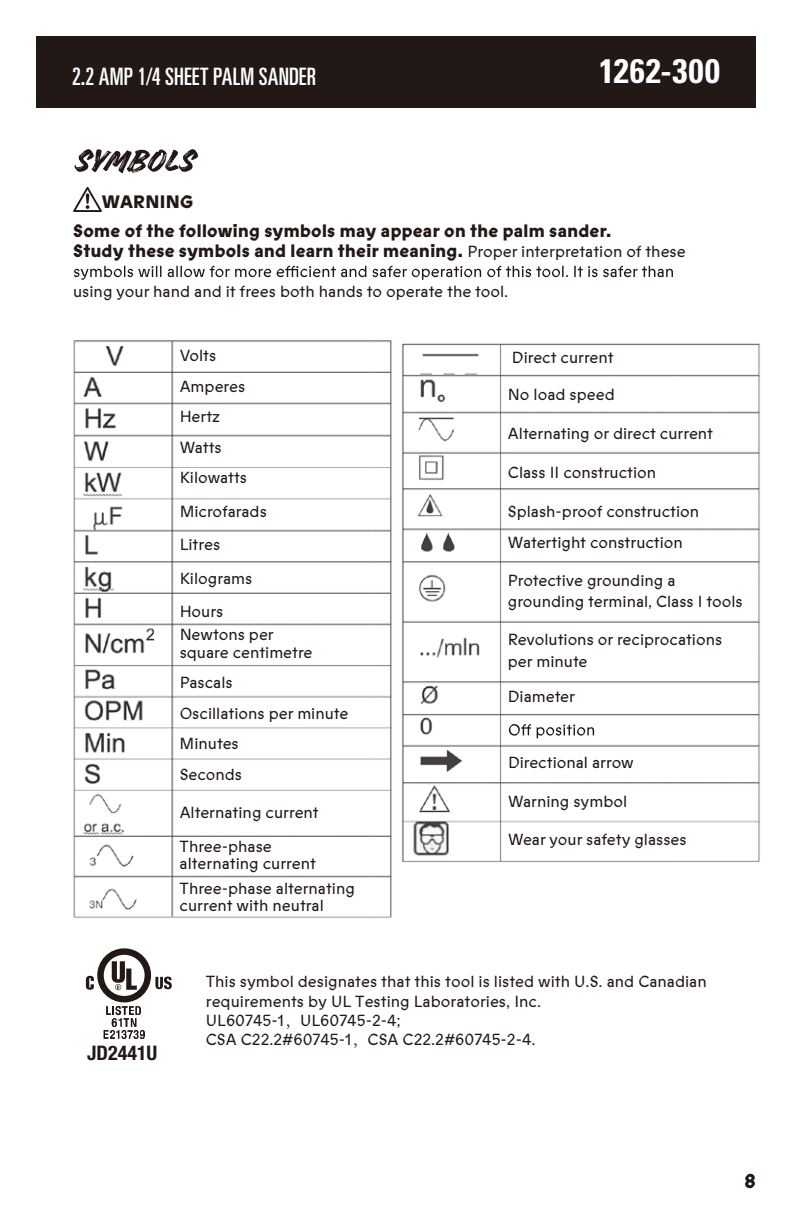
<style>
.page{position:relative;width:792px;height:1224px;background:#fff}
.page>*{position:absolute;margin:0;border:0;box-sizing:border-box;transform-origin:0 0}
.t1{font:700 condensed 34px "Univers LT Pro";letter-spacing:.03em;color:#fff}
.t2{font:24px "Univers LT Pro Ult Cond";letter-spacing:.01em;color:#fff}
.t3{font:700 condensed 20.2px "Helvetica Neue";color:#231815}
.t4{font:800 20px "Prophet";color:#221815}
.t5{font:800 18px/29px "Prophet";letter-spacing:.02em;color:#221815}
.t6{font:16px/30.4px "Prophet";color:#221815}
.s1{font-weight:400;font-size:16px}
.s2{font-family:"Adobe Song Std";font-weight:300}
</style>
<div class="page">
<div style="left:36px;top:36px;width:720px;height:72px;background:#221815"></div>
<img style="left:73px;top:340px;width:687px;height:647px">
<svg style="left:75px;top:149px;width:123px;height:24px"></svg>
<svg style="left:73px;top:187px;width:29px;height:25px"></svg>
<svg style="left:74px;top:266px;width:599px;height:14px"></svg>
<svg style="left:509px;top:724px;width:85px;height:14px"></svg>
<svg style="left:86px;top:948px;width:86px;height:91px"></svg>
<h2 class="t2" style="left:72px;top:60px;width:246px">2.2 AMP 1/4 SHEET PALM SANDER</h2>
<h1 class="t1" style="left:599px;top:50px;width:122px">1262-300</h1>
<p class="t5" style="left:73px;top:187px;width:540px;text-indent:29px">WARNING<br>Some of the following symbols may appear on the palm sander.</p>
<p class="t5" style="left:73px;top:236px;width:614px">Study these symbols and learn their meaning. <span class="s1">Proper interpretation of these</span></p>
<p class="t6" style="left:73px;top:276px;width:437px">using your hand and it frees both hands to operate the tool.</p>
<p class="t6" style="left:180px;top:341px;width:69px">Volts<br>Amperes<br>Hertz<br>Watts<br>Kilowatts</p>
<p class="t6" style="left:180px;top:494px;width:89px;line-height:33.6px">Microfarads<br>Litres<br>Kilograms<br>Hours</p>
<p class="t6" style="left:180px;top:625px;width:134px;line-height:18px">Newtons per square centimetre</p>
<p class="t6" style="left:180px;top:668px;width:170px">Pascals<br>Oscillations per minute<br>Minutes<br>Seconds</p>
<p class="t6" style="left:180px;top:796px;width:141px;line-height:33.6px">Alternating current<br>Three-phase</p>
<p class="t6" style="left:180px;top:851px;width:177px;line-height:25px">alternating current<br>Three-phase alternating</p>
<p class="t6" style="left:180px;top:890px;width:146px">current with neutral</p>
<p class="t6" style="left:512px;top:342px;width:103px">Direct current</p>
<p class="t6" style="left:508px;top:379px;width:108px">No load speed</p>
<p class="t6" style="left:508px;top:419px;width:207px">Alternating or direct current</p>
<p class="t6" style="left:508px;top:458px;width:150px">Class II construction</p>
<p class="t6" style="left:508px;top:497px;width:193px">Splash-proof construction<br>Watertight construction</p>
<p class="t6" style="left:508px;top:570px;width:236px;line-height:21px">Protective grounding a grounding terminal, Class I tools</p>
<p class="t6" style="left:508px;top:628px;width:216px;line-height:22px">Revolutions or reciprocations per minute</p>
<p class="t6" style="left:508px;top:682px;width:69px">Diameter</p>
<p class="t6" style="left:508px;top:748px;width:127px">Directional arrow</p>
<p class="t6" style="left:508px;top:786px;width:121px">Warning symbol</p>
<p class="t6" style="left:508px;top:825px;width:180px">Wear your safety glasses</p>
<p class="t3" style="left:87px;top:1040px;width:72px">JD2441U</p>
<p class="t6" style="left:206px;top:972px;width:502px;line-height:19.2px">This symbol designates that this tool is listed with U.S. and Canadian requirements by UL Testing Laboratories, Inc.<br>UL60745-1<span class="s2">，</span>UL60745-2-4;<br>CSA C22.2#60745-1<span class="s2">，</span>CSA C22.2#60745-2-4.</p>
<p class="t4" style="left:745px;top:1167px;width:13px">8</p>
</div>
